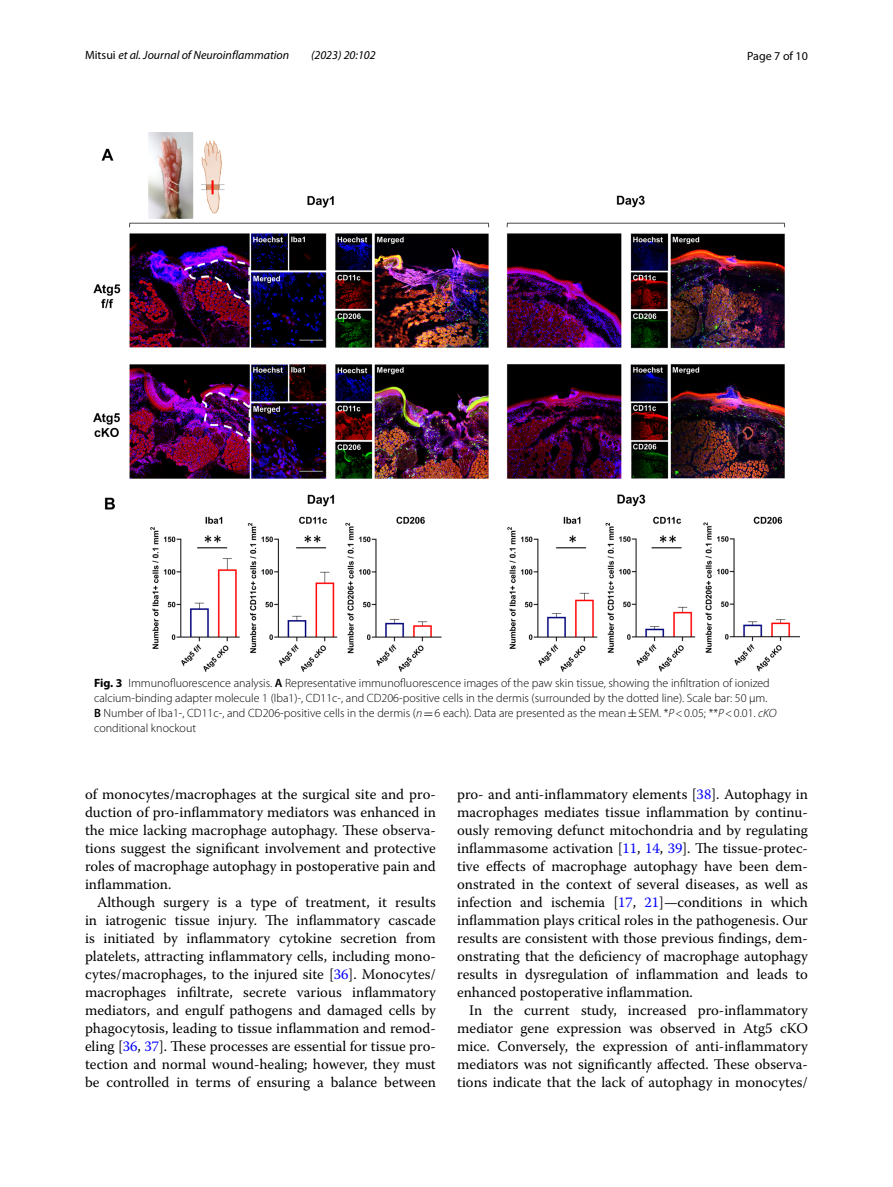
<style>
.page{position:relative;width:893px;height:1187px;background:#fff}
.page>*{position:absolute;margin:0;border:0;box-sizing:border-box;transform-origin:0 0}
.t1{font:14.7px/18px "Warnock Pro";color:#000;text-align:justify}
.t2{font:300 12px/15px "Myriad Pro";color:#000}
.t3{font:italic 12px "Myriad Pro";color:#000}
.t4{font:12px "Myriad Pro";color:#000}
.s1{font-style:normal}
.s2{font-weight:700}
.s3{font-weight:600}
.s4{font-style:italic}
.s5{font-family:"MTSY";font-weight:400}
.s6{color:#00f}
</style>
<div class="page">
<img style="left:94px;top:133px;width:705px;height:538px">
<p class="t3" style="left:85px;top:48px;width:206px"><span class="s1">Mitsui</span> et al. Journal of Neuroinflammation</p>
<p class="t3" style="left:311px;top:48px;width:66px">(2023) 20:102</p>
<p class="t4" style="left:747px;top:48px;width:62px">Page 7 of 10</p>
<p class="t2" style="left:94px;top:675px;width:684px"><span class="s2">Fig. 3</span> Immunofluorescence analysis. <span class="s3">A</span> Representative immunofluorescence images of the paw skin tissue, showing the infiltration of ionized calcium-binding adapter molecule 1 (Iba1)-, CD11c-, and CD206-positive cells in the dermis (surrounded by the dotted line). Scale bar: 50 µm.<br><span class="s3">B</span> Number of Iba1-, CD11c-, and CD206-positive cells in the dermis (<span class="s4">n</span><span class="s5">=</span>6 each). Data are presented as the mean<span class="s5">±</span>SEM. *<span class="s4">P</span>&lt;0.05; **<span class="s4">P</span>&lt;0.01. <span class="s4">cKO </span>conditional knockout</p>
<p class="t1" style="left:85px;top:785px;width:352px">of monocytes/macrophages at the surgical site and pro&shy;duction of pro-inflammatory mediators was enhanced in the mice lacking macrophage autophagy. These observa&shy;tions suggest the significant involvement and protective roles of macrophage autophagy in postoperative pain and inflammation.</p>
<p class="t1" style="left:85px;top:893px;width:352px;text-indent:12px">Although surgery is a type of treatment, it results in iatrogenic tissue injury. The inflammatory cascade is initiated by inflammatory cytokine secretion from platelets, attracting inflammatory cells, including mono&shy;cytes/macrophages, to the injured site [<span class="s6">36</span>]. Monocytes/ macrophages infiltrate, secrete various inflammatory mediators, and engulf pathogens and damaged cells by phagocytosis, leading to tissue inflammation and remod&shy;eling [<span class="s6">36</span>, <span class="s6">37</span>]. These processes are essential for tissue pro&shy;tection and normal wound-healing; however, they must be controlled in terms of ensuring a balance between</p>
<p class="t1" style="left:457px;top:785px;width:352px">pro- and anti-inflammatory elements [<span class="s6">38</span>]. Autophagy in macrophages mediates tissue inflammation by continu&shy;ously removing defunct mitochondria and by regulating inflammasome activation [<span class="s6">11</span>, <span class="s6">14</span>, <span class="s6">39</span>]. The tissue-protec&shy;tive effects of macrophage autophagy have been dem&shy;onstrated in the context of several diseases, as well as infection and ischemia [<span class="s6">17</span>, <span class="s6">21</span>]—conditions in which inflammation plays critical roles in the pathogenesis. Our results are consistent with those previous findings, dem&shy;onstrating that the deficiency of macrophage autophagy results in dysregulation of inflammation and leads to enhanced postoperative inflammation.</p>
<p class="t1" style="left:457px;top:1001px;width:352px;text-indent:12px">In the current study, increased pro-inflammatory mediator gene expression was observed in Atg5 cKO mice. Conversely, the expression of anti-inflammatory mediators was not significantly affected. These observa&shy;tions indicate that the lack of autophagy in monocytes/</p>
</div>
